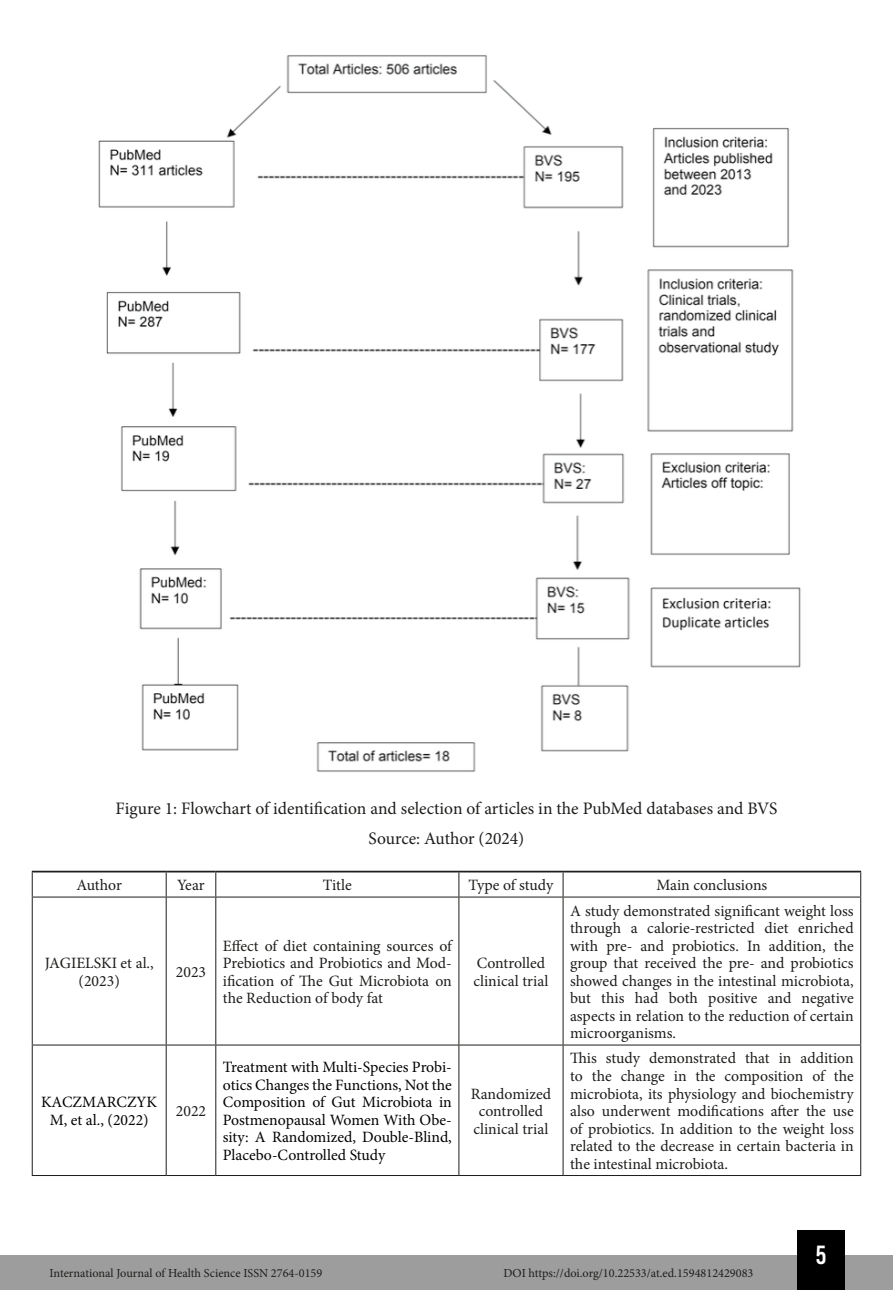
<style>
.page{position:relative;width:893px;height:1290px;background:#fff}
.page>*{position:absolute;margin:0;border:0;box-sizing:border-box;transform-origin:0 0}
.t1{font:26.25px "Bebas Kai";color:#fff}
.Info_Imagem{font:17.5px "Minion Pro";color:#1d1d1b}
.Tabela{font:15.75px/17.5px "Minion Pro";color:#1d1d1b;text-align:justify}
.Tabela-2{font:15.75px/17.5px "Minion Pro";color:#020203;text-align:center}
.t2{font:12.25px "Minion Pro";color:#1d1d1b}
</style>
<div class="page">
<div style="left:0;top:1255px;width:893px;height:35px;background:#9d9d9d"></div>
<div style="left:797px;top:1230px;width:48px;height:60px;background:#000"></div>
<img style="left:98px;top:55px;width:703px;height:717px">
<hr style="left:32px;top:871px;width:134px;height:1px;background:#1d1d1b">
<hr style="left:166px;top:871px;width:50px;height:1px;background:#1d1d1b">
<hr style="left:216px;top:871px;width:243px;height:1px;background:#1d1d1b">
<hr style="left:459px;top:871px;width:104px;height:1px;background:#1d1d1b">
<hr style="left:563px;top:871px;width:298px;height:1px;background:#1d1d1b">
<svg style="left:32px;top:872px;width:1px;height:24px"></svg>
<svg style="left:166px;top:872px;width:1px;height:24px"></svg>
<svg style="left:215px;top:872px;width:1px;height:24px"></svg>
<svg style="left:458px;top:872px;width:1px;height:24px"></svg>
<svg style="left:563px;top:872px;width:1px;height:24px"></svg>
<svg style="left:860px;top:872px;width:1px;height:24px"></svg>
<hr style="left:32px;top:896px;width:134px;height:1px;background:#1d1d1b">
<hr style="left:32px;top:897px;width:1px;height:147px;background:#1d1d1b">
<hr style="left:166px;top:896px;width:50px;height:1px;background:#1d1d1b">
<hr style="left:166px;top:897px;width:1px;height:147px;background:#1d1d1b">
<hr style="left:216px;top:896px;width:243px;height:1px;background:#1d1d1b">
<hr style="left:215px;top:897px;width:1px;height:147px;background:#1d1d1b">
<hr style="left:459px;top:896px;width:104px;height:1px;background:#1d1d1b">
<hr style="left:458px;top:897px;width:1px;height:147px;background:#1d1d1b">
<hr style="left:563px;top:896px;width:298px;height:1px;background:#1d1d1b">
<hr style="left:563px;top:897px;width:1px;height:147px;background:#1d1d1b">
<hr style="left:860px;top:897px;width:1px;height:147px;background:#1d1d1b">
<hr style="left:32px;top:1044px;width:134px;height:1px;background:#1d1d1b">
<hr style="left:32px;top:1045px;width:1px;height:130px;background:#1d1d1b">
<hr style="left:166px;top:1044px;width:50px;height:1px;background:#1d1d1b">
<hr style="left:166px;top:1045px;width:1px;height:130px;background:#1d1d1b">
<hr style="left:216px;top:1044px;width:243px;height:1px;background:#1d1d1b">
<hr style="left:215px;top:1045px;width:1px;height:130px;background:#1d1d1b">
<hr style="left:459px;top:1044px;width:104px;height:1px;background:#1d1d1b">
<hr style="left:458px;top:1045px;width:1px;height:130px;background:#1d1d1b">
<hr style="left:563px;top:1044px;width:298px;height:1px;background:#1d1d1b">
<hr style="left:563px;top:1045px;width:1px;height:130px;background:#1d1d1b">
<hr style="left:860px;top:1045px;width:1px;height:130px;background:#1d1d1b">
<hr style="left:32px;top:1175px;width:134px;height:1px;background:#1d1d1b">
<hr style="left:166px;top:1175px;width:50px;height:1px;background:#1d1d1b">
<hr style="left:216px;top:1175px;width:243px;height:1px;background:#1d1d1b">
<hr style="left:459px;top:1175px;width:104px;height:1px;background:#1d1d1b">
<hr style="left:563px;top:1175px;width:298px;height:1px;background:#1d1d1b">
<p class="Info_Imagem" style="left:116px;top:797px;width:663px">Figure 1: Flowchart of identification and selection of articles in the PubMed databases and BVS</p>
<p class="Info_Imagem" style="left:369px;top:826px;width:157px">Source: Author (2024)</p>
<p class="Tabela" style="left:77px;top:876px;width:47px">Author</p>
<p class="Tabela" style="left:177px;top:876px;width:29px">Year</p>
<p class="Tabela" style="left:323px;top:876px;width:31px">Title</p>
<p class="Tabela" style="left:469px;top:876px;width:86px">Type of study</p>
<p class="Tabela" style="left:656px;top:876px;width:112px">Main conclusions</p>
<p class="Tabela" style="left:45px;top:954px;width:111px;text-align:center">JAGIELSKI et al., (2023)</p>
<p class="Tabela" style="left:176px;top:963px;width:32px">2023</p>
<p class="Tabela" style="left:223px;top:937px;width:231px">Effect of diet containing sources of Prebiotics and Probiotics and Mod&shy;ification of The Gut Microbiota on the Reduction of body fat</p>
<p class="Tabela" style="left:473px;top:954px;width:76px">Controlled clinical trial</p>
<p class="Tabela-2" style="left:41px;top:1093px;width:117px">KACZMARCZYK<br>M, et al., (2022)</p>
<p class="Tabela" style="left:176px;top:1102px;width:32px">2022</p>
<p class="Tabela-2" style="left:223px;top:1058px;width:231px;text-align:justify">Treatment with Multi-Species Probi&shy;otics Changes the Functions, Not the Composition of Gut Microbiota in Postmenopausal Women With Obe&shy;sity: A Randomized, Double-Blind, Placebo-Controlled Study</p>
<p class="Tabela" style="left:471px;top:1085px;width:82px;text-align:center">Randomized controlled clinical trial</p>
<p class="Tabela" style="left:570px;top:902px;width:285px">A study demonstrated significant weight loss through a calorie-restricted diet enriched with pre- and probiotics. In addition, the group that received the pre- and probiotics showed changes in the intestinal microbiota, but this had both positive and negative aspects in relation to the reduction of certain microorganisms.</p>
<p class="Tabela" style="left:570px;top:1050px;width:285px">This study demonstrated that in addition to the change in the composition of the microbiota, its physiology and biochemistry also underwent modifications after the use of probiotics. In addition to the weight loss related to the decrease in certain bacteria in the intestinal microbiota.</p>
<h1 class="t1" style="left:816px;top:1241px;width:12px">5</h1>
<p class="t2" style="left:50px;top:1265px;width:274px">International Journal of Health Science ISSN 2764-0159</p>
<p class="t2" style="left:503px;top:1265px;width:252px">DOI https://doi.org/10.22533/at.ed.1594812429083</p>
</div>
